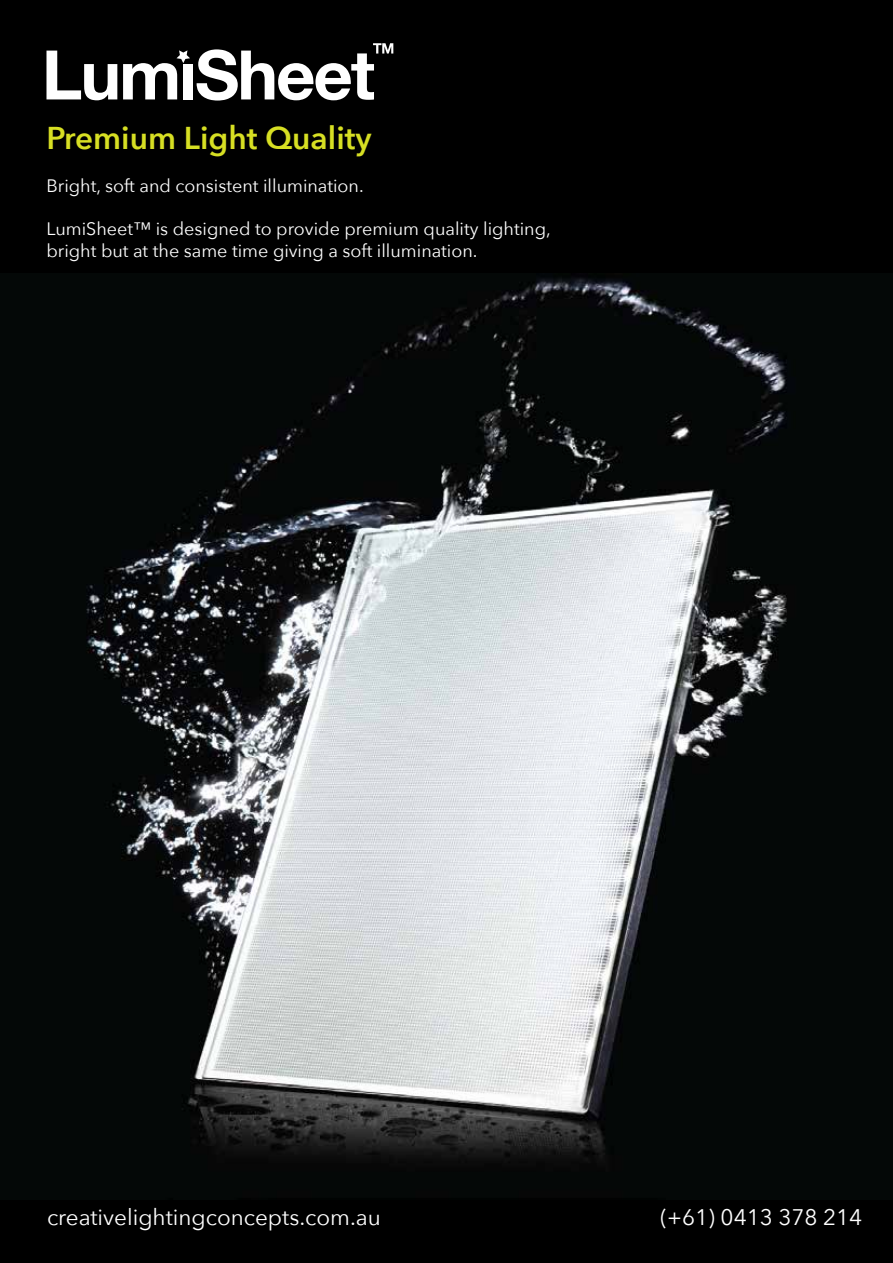
<style>
.page{position:relative;width:893px;height:1263px;background:#fff}
.page>*{position:absolute;margin:0;border:0;box-sizing:border-box;transform-origin:0 0}
.t1{font:600 31.5px "Avenir Next";color:#d7df23}
.t2{font:22.5px "Avenir Next";color:#fff}
.t3{font:18px/21.6px "Avenir Next";color:#fff}
</style>
<div class="page">
<div style="left:0;top:0;width:893px;height:1084px;background:#000"></div>
<div style="left:0;top:1006px;width:893px;height:257px;background:#000"></div>
<img style="left:86px;top:273px;width:709px;height:898px">
<svg style="left:47px;top:51px;width:70px;height:49px"></svg>
<svg style="left:123px;top:50px;width:67px;height:49px"></svg>
<div style="left:183px;top:64px;width:10px;height:35px;background:#fff"></div>
<svg style="left:197px;top:43px;width:196px;height:58px"></svg>
<h1 class="t1" style="left:47px;top:111px;width:327px">Premium Light Quality</h1>
<p class="t3" style="left:47px;top:174px;width:319px">Bright, soft and consistent illumination.</p>
<p class="t3" style="left:47px;top:217px;width:506px">LumiSheet™ is designed to provide premium quality lighting, bright but at the same time giving a soft illumination.</p>
<p class="t2" style="left:47px;top:1198px;width:336px">creativelightingconcepts.com.au</p>
<p class="t2" style="left:660px;top:1198px;width:203px">(+61) 0413 378 214</p>
</div>
